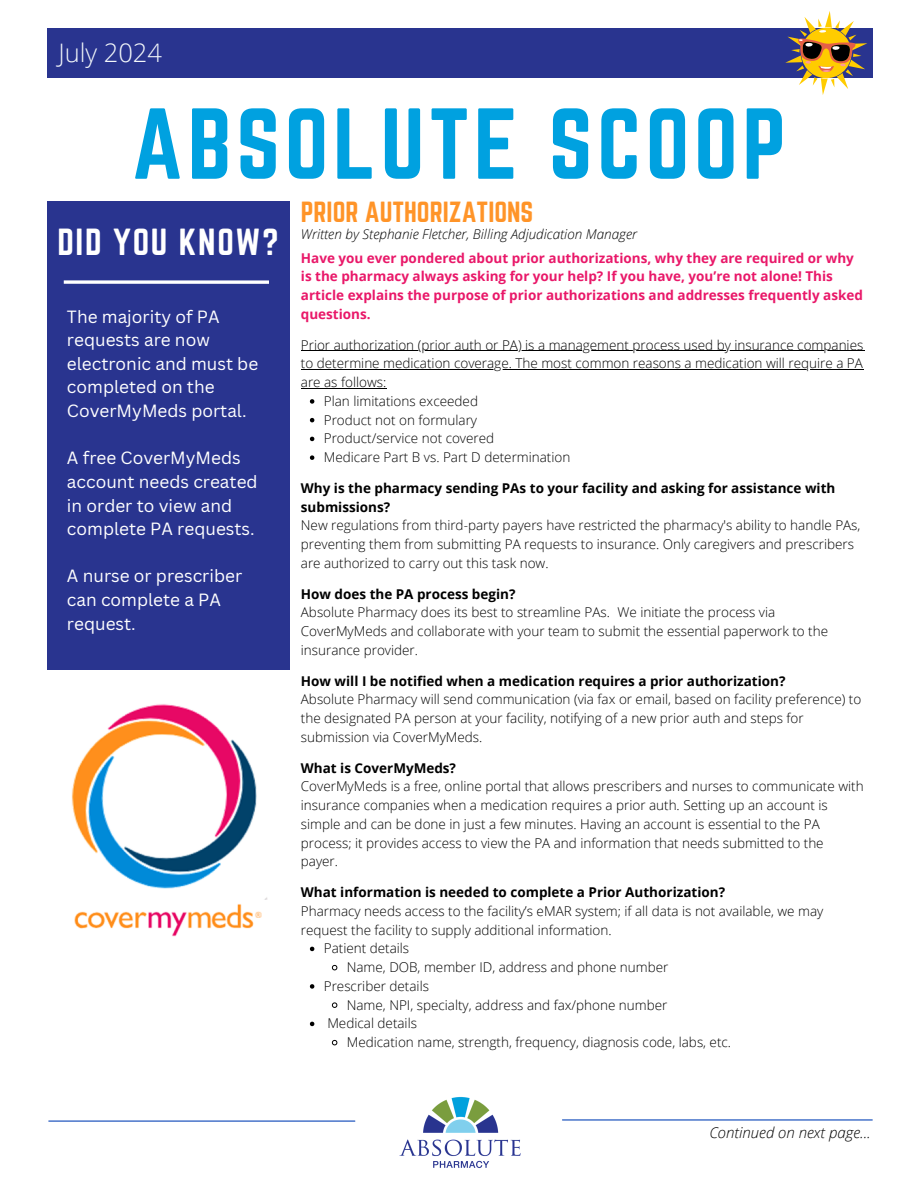
<style>
.page{position:relative;width:918px;height:1188px;background:#fff}
.page>*{position:absolute;margin:0;border:0;box-sizing:border-box;transform-origin:0 0}
.t1{font:88.05px "Norwester";letter-spacing:.05em;color:#00a1e0}
.t2{font:33px "Norwester";letter-spacing:.05em;color:#fff}
.t3{font:25.5px "Norwester";color:#ff9428}
.t4{font:300 25.5px "Open Sans";color:#f3f7fa}
.t5{font:17.25px/23.7px "Canva Sans";color:#fff}
.t6{font:italic 300 15px "Open Sans";color:#000}
.t7{font:300 13.5px/18.8px "Open Sans";color:#000}
.t8{font:700 13.5px/18.8px "Open Sans";color:#000}
.t9{font:700 13.5px/18.8px "Open Sans";color:#e91869}
.t10{font:italic 300 13.5px "Open Sans";color:#000}
</style>
<div class="page">
<div style="left:47px;top:28px;width:826px;height:50px;background:#29348f"></div>
<div style="left:47px;top:201px;width:242px;height:468px;background:#29348f"></div>
<hr style="left:49px;top:1121px;width:306px;height:1px;background:#0b46b8">
<hr style="left:562px;top:1119px;width:310px;height:2px;background:#0b46b8">
<img style="left:399px;top:1097px;width:122px;height:71px">
<svg style="left:63px;top:280px;width:206px;height:4px"></svg>
<hr style="left:301px;top:350px;width:563px;height:1px;background:#000">
<hr style="left:301px;top:369px;width:563px;height:1px;background:#000">
<hr style="left:301px;top:388px;width:85px;height:1px;background:#000">
<svg style="left:310px;top:399px;width:4px;height:5px"></svg>
<svg style="left:310px;top:418px;width:4px;height:4px"></svg>
<svg style="left:310px;top:437px;width:4px;height:4px"></svg>
<svg style="left:310px;top:455px;width:4px;height:5px"></svg>
<svg style="left:310px;top:947px;width:4px;height:4px"></svg>
<svg style="left:331px;top:964px;width:7px;height:7px"></svg>
<svg style="left:310px;top:984px;width:4px;height:5px"></svg>
<svg style="left:331px;top:1002px;width:7px;height:6px"></svg>
<svg style="left:310px;top:1022px;width:4px;height:4px"></svg>
<svg style="left:331px;top:1039px;width:7px;height:7px"></svg>
<svg style="left:785px;top:11px;width:82px;height:84px"></svg>
<img style="left:71px;top:704px;width:197px;height:233px">
<p class="t4" style="left:58px;top:35px;width:105px">July 2024</p>
<p class="t1" style="left:132px;top:91px;width:656px">ABSOLUTE SCOOP</p>
<p class="t2" style="left:57px;top:222px;width:223px">DID YOU KNOW?</p>
<p class="t5" style="left:67px;top:304px;width:193px">The majority of PA requests are now electronic and must be completed on the<br>CoverMyMeds portal.</p>
<p class="t5" style="left:67px;top:446px;width:192px">A free CoverMyMeds account needs created in order to view and complete PA requests.</p>
<p class="t5" style="left:67px;top:564px;width:177px">A nurse or prescriber can complete a PA request.</p>
<p class="t3" style="left:301px;top:196px;width:234px">PRIOR AUTHORIZATIONS</p>
<p class="t10" style="left:301px;top:225px;width:338px">Written by Stephanie Fletcher, Billing Adjudication Manager</p>
<p class="t9" style="left:301px;top:248px;width:564px">Have you ever pondered about prior authorizations, why they are required or why is the pharmacy always asking for your help? If you have, you’re not alone! This article explains the purpose of prior authorizations and addresses frequently asked questions.</p>
<h4 class="t7" style="left:301px;top:335px;width:564px">Prior authorization (prior auth or PA) is a management process used by insurance companies</h4>
<h1 class="t7" style="left:301px;top:354px;width:564px">to determine medication coverage. The most common reasons a medication will require a PA</h1>
<h1 class="t7" style="left:301px;top:373px;width:87px">are as follows:</h1>
<h1 class="t7" style="left:324px;top:391px;width:156px">Plan limitations exceeded</h1>
<h3 class="t7" style="left:324px;top:410px;width:155px">Product not on formulary</h3>
<h2 class="t7" style="left:324px;top:429px;width:172px">Product/service not covered</h2>
<p class="t7" style="left:324px;top:448px;width:248px">Medicare Part B vs. Part D determination</p>
<h5 class="t8" style="left:301px;top:478px;width:536px">Why is the pharmacy sending PAs to your facility and asking for assistance with submissions?</h5>
<h5 class="t7" style="left:301px;top:516px;width:561px">New regulations from third-party payers have restricted the pharmacy's ability to handle PAs, preventing them from submitting PA requests to insurance. Only caregivers and prescribers are authorized to carry out this task now.</h5>
<h5 class="t8" style="left:301px;top:584px;width:216px">How does the PA process begin?</h5>
<h6 class="t7" style="left:301px;top:603px;width:529px">Absolute Pharmacy does its best to streamline PAs. We initiate the process via<br>CoverMyMeds and collaborate with your team to submit the essential paperwork to the insurance provider.</h6>
<p class="t8" style="left:301px;top:671px;width:486px">How will I be notified when a medication requires a prior authorization?</p>
<p class="t7" style="left:301px;top:690px;width:562px">Absolute Pharmacy will send communication (via fax or email, based on facility preference) to the designated PA person at your facility, notifying of a new prior auth and steps for submission via CoverMyMeds.</p>
<p class="t8" style="left:301px;top:758px;width:157px">What is CoverMyMeds?</p>
<p class="t7" style="left:301px;top:777px;width:564px">CoverMyMeds is a free, online portal that allows prescribers and nurses to communicate with insurance companies when a medication requires a prior auth. Setting up an account is simple and can be done in just a few minutes. Having an account is essential to the PA process; it provides access to view the PA and information that needs submitted to the payer.</p>
<p class="t8" style="left:301px;top:883px;width:426px">What information is needed to complete a Prior Authorization?</p>
<p class="t7" style="left:301px;top:901px;width:524px">Pharmacy needs access to the facility’s eMAR system; if all data is not available, we may request the facility to supply additional information.</p>
<p class="t7" style="left:324px;top:939px;width:87px">Patient details</p>
<p class="t7" style="left:347px;top:958px;width:323px">Name, DOB, member ID, address and phone number</p>
<p class="t7" style="left:324px;top:976px;width:107px">Prescriber details</p>
<p class="t7" style="left:347px;top:995px;width:322px">Name, NPI, specialty, address and fax/phone number</p>
<p class="t7" style="left:327px;top:1014px;width:91px">Medical details</p>
<p class="t7" style="left:347px;top:1033px;width:386px">Medication name, strength, frequency, diagnosis code, labs, etc.</p>
<p class="t6" style="left:709px;top:1122px;width:163px">Continued on next page...</p>
</div>
